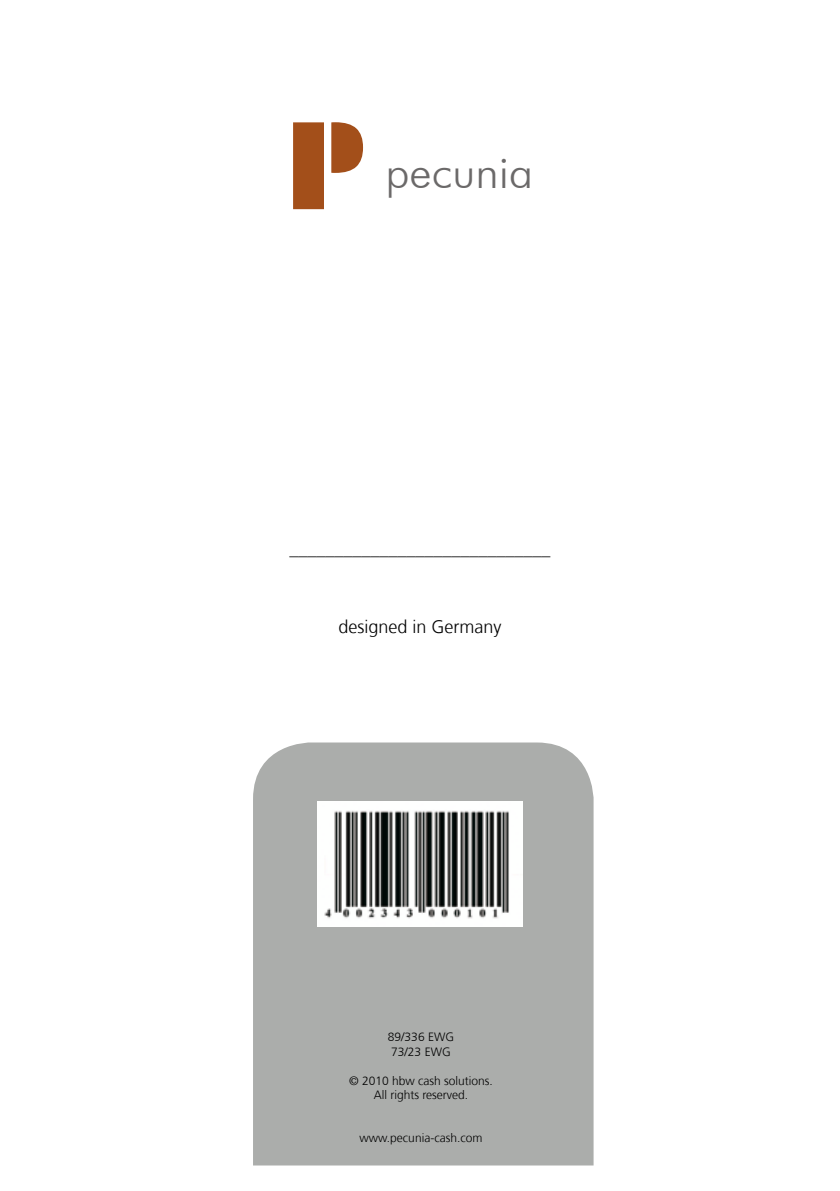
<style>
.page{position:relative;width:840px;height:1191px;background:#fff}
.page>*{position:absolute;margin:0;border:0;box-sizing:border-box;transform-origin:0 0}
.t1{font:120.2px "Futura Black BT";color:#a34f1a}
.t2{font:300 44.6px "Futura BT";color:#6b6969}
.t3{font:300 18px "Frutiger";color:#000}
.t4{font:300 12px/14.4px "Frutiger";color:#000}
</style>
<div class="page">
<div style="left:253px;top:742px;width:340px;height:423px;background:#abadab"></div>
<svg style="left:253px;top:1165px;width:341px;height:1px"></svg>
<img style="left:317px;top:801px;width:204px;height:125px">
<h1 class="t1" style="left:289px;top:94px;width:77px">P</h1>
<h2 class="t2" style="left:385px;top:145px;width:149px">pecunia</h2>
<h3 class="t3" style="left:289px;top:538px;width:262px">_____________________________</h3>
<h3 class="t3" style="left:338px;top:616px;width:165px">designed in Germany</h3>
<p class="t4" style="left:388px;top:1030px;width:68px">89/336 EWG<br>73/23 EWG</p>
<p class="t4" style="left:349px;top:1073px;width:145px;text-align:center">© 2010 hbw cash solutions.<br>All rights reserved.</p>
<p class="t4" style="left:359px;top:1131px;width:124px">www.pecunia-cash.com</p>
</div>
